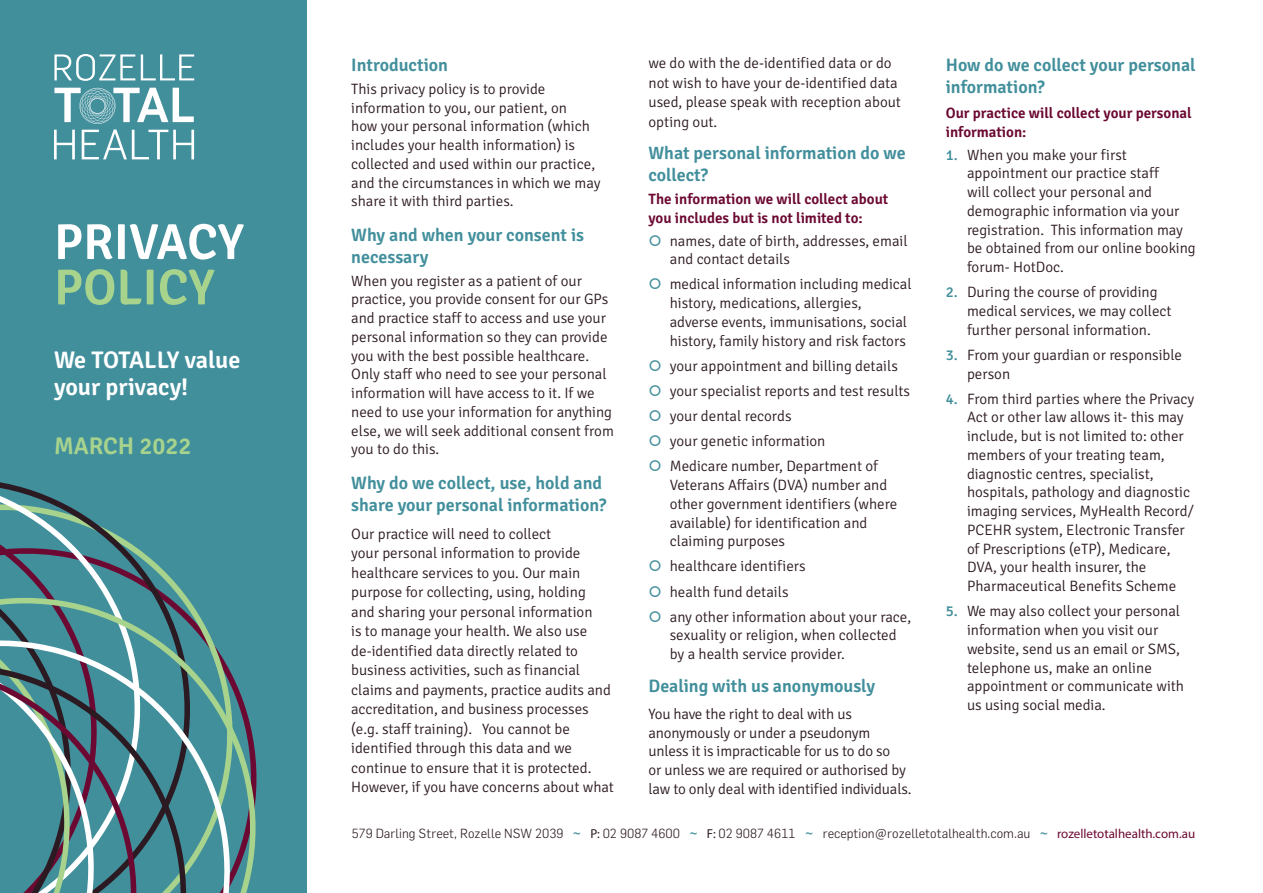
<style>
.page{position:relative;width:1263px;height:893px;background:#fff}
.page>*{position:absolute;margin:0;border:0;box-sizing:border-box;transform-origin:0 0}
.t1{font:600 50.25px/45.3px "Signika";color:#fff}
.t2{font:600 24.15px/27.3px "Signika";letter-spacing:-.005em;color:#fff}
.t3{font:600 24.15px "Signika";color:#a7d38d}
.t4{font:600 18px/21.8px "Signika";color:#428f9c}
.t5{font:300 15px/18.8px "Signika";color:#2c1a22}
.t6{font:600 15px/18.8px "Signika";color:#6c0932}
.t7{font:300 13.05px "Flama";color:#2c1a22}
.s1{color:#a7d38d}
.s2{font-weight:500;color:#428f9c}
.s3{font-family:"Arial";font-weight:400;color:#428f9c}
.s4{font-family:"Myriad Pro";font-weight:400}
.s5{font-family:"Myriad Pro";font-weight:400;color:#6c0932}
</style>
<div class="page">
<div style="left:0;top:0;width:306px;height:893px;background:#428f9c"></div>
<svg style="left:0;top:494px;width:166px;height:79px"></svg>
<svg style="left:0;top:573px;width:257px;height:320px"></svg>
<svg style="left:54px;top:54px;width:81px;height:27px"></svg>
<svg style="left:141px;top:54px;width:53px;height:26px"></svg>
<svg style="left:54px;top:87px;width:140px;height:72px"></svg>
<p class="t1" style="left:54px;top:216px;width:191px">PRIVACY<br><span class="s1">POLICY</span></p>
<p class="t2" style="left:54px;top:345px;width:188px">We TOTALLY value your privacy!</p>
<p class="t3" style="left:54px;top:429px;width:139px">MARCH 2022</p>
<p class="t4" style="left:351px;top:53px;width:98px">Introduction</p>
<p class="t5" style="left:351px;top:80px;width:251px">This privacy policy is to provide information to you, our patient, on<br>how your personal information (which includes your health information) is collected and used within our practice, and the circumstances in which we may share it with third parties.</p>
<p class="t4" style="left:351px;top:223px;width:234px">Why and when your consent is necessary</p>
<p class="t5" style="left:351px;top:272px;width:264px">When you register as a patient of our practice, you provide consent for our GPs and practice staff to access and use your personal information so they can provide you with the best possible healthcare.<br>Only staff who need to see your personal information will have access to it. If we need to use your information for anything else, we will seek additional consent from you to do this.</p>
<p class="t4" style="left:351px;top:471px;width:257px">Why do we collect, use, hold and share your personal information?</p>
<p class="t5" style="left:351px;top:524px;width:264px;line-height:19.5px">Our practice will need to collect<br>your personal information to provide healthcare services to you. Our main purpose for collecting, using, holding<br>and sharing your personal information<br>is to manage your health. We also use de-identified data directly related to business activities, such as financial claims and payments, practice audits and accreditation, and business processes (e.g. staff training). You cannot be identified through this data and we continue to ensure that it is protected.<br>However, if you have concerns about what</p>
<p class="t5" style="left:648px;top:54px;width:254px;line-height:19.5px">we do with the de-identified data or do not wish to have your de-identified data used, please speak with reception about opting out.</p>
<p class="t4" style="left:648px;top:141px;width:259px">What personal information do we collect?</p>
<p class="t6" style="left:648px;top:188px;width:241px">The information we will collect about you includes but is not limited to:</p>
<p class="t5" style="left:670px;top:231px;width:239px">names, date of birth, addresses, email and contact details</p>
<p class="t5" style="left:670px;top:275px;width:243px">medical information including medical history, medications, allergies, adverse events, immunisations, social history, family history and risk factors</p>
<p class="t5" style="left:670px;top:357px;width:230px">your appointment and billing details</p>
<p class="t5" style="left:670px;top:382px;width:242px">your specialist reports and test results</p>
<p class="t5" style="left:670px;top:407px;width:123px">your dental records</p>
<p class="t5" style="left:670px;top:432px;width:157px">your genetic information</p>
<p class="t5" style="left:670px;top:457px;width:229px">Medicare number, Department of<br>Veterans Affairs (DVA) number and other government identifiers (where available) for identification and claiming purposes</p>
<p class="t5" style="left:670px;top:557px;width:137px">healthcare identifiers</p>
<p class="t5" style="left:670px;top:582px;width:120px">health fund details</p>
<p class="t5" style="left:670px;top:607px;width:243px">any other information about your race, sexuality or religion, when collected by a health service provider.</p>
<p class="t4" style="left:648px;top:673px;width:228px">Dealing with us anonymously</p>
<p class="t5" style="left:648px;top:705px;width:265px">You have the right to deal with us anonymously or under a pseudonym unless it is impracticable for us to do so<br>or unless we are required or authorised by law to only deal with identified individuals.</p>
<p class="t4" style="left:946px;top:53px;width:251px">How do we collect your personal information?</p>
<p class="t6" style="left:946px;top:102px;width:248px">Our practice will collect your personal information:</p>
<p class="t5" style="left:967px;top:145px;width:230px;text-indent:-21px"><span class="s2">1.</span> When you make your first appointment our practice staff<br>will collect your personal and demographic information via your registration. This information may be obtained from our online booking forum- HotDoc.</p>
<p class="t5" style="left:967px;top:283px;width:206px;text-indent:-21px"><span class="s2">2.</span> During the course of providing medical services, we may collect further personal information.</p>
<p class="t5" style="left:967px;top:346px;width:217px;text-indent:-21px"><span class="s2">3.</span> From your guardian or responsible person</p>
<p class="t5" style="left:967px;top:390px;width:229px;text-indent:-21px"><span class="s2">4.</span> From third parties where the Privacy Act or other law allows it- this may include, but is not limited to: other members of your treating team, diagnostic centres, specialist, hospitals, pathology and diagnostic imaging services, MyHealth Record/ PCEHR system, Electronic Transfer of Prescriptions (eTP), Medicare, DVA, your health insurer, the Pharmaceutical Benefits Scheme</p>
<p class="t5" style="left:967px;top:602px;width:219px;text-indent:-21px"><span class="s2">5.</span> We may also collect your personal information when you visit our website, send us an email or SMS, telephone us, make an online appointment or communicate with us using social media.</p>
<p class="t7" style="left:352px;top:826px;width:845px">579 Darling Street, Rozelle NSW 2039 <span class="s3">~</span> <span class="s4">P:</span> 02 9087 4600 <span class="s3">~</span> <span class="s4">F:</span> 02 9087 4611 <span class="s3">~</span> reception@rozelletotalhealth.com.au <span class="s3">~</span> <span class="s5">rozelletotalhealth.com.au</span></p>
</div>
